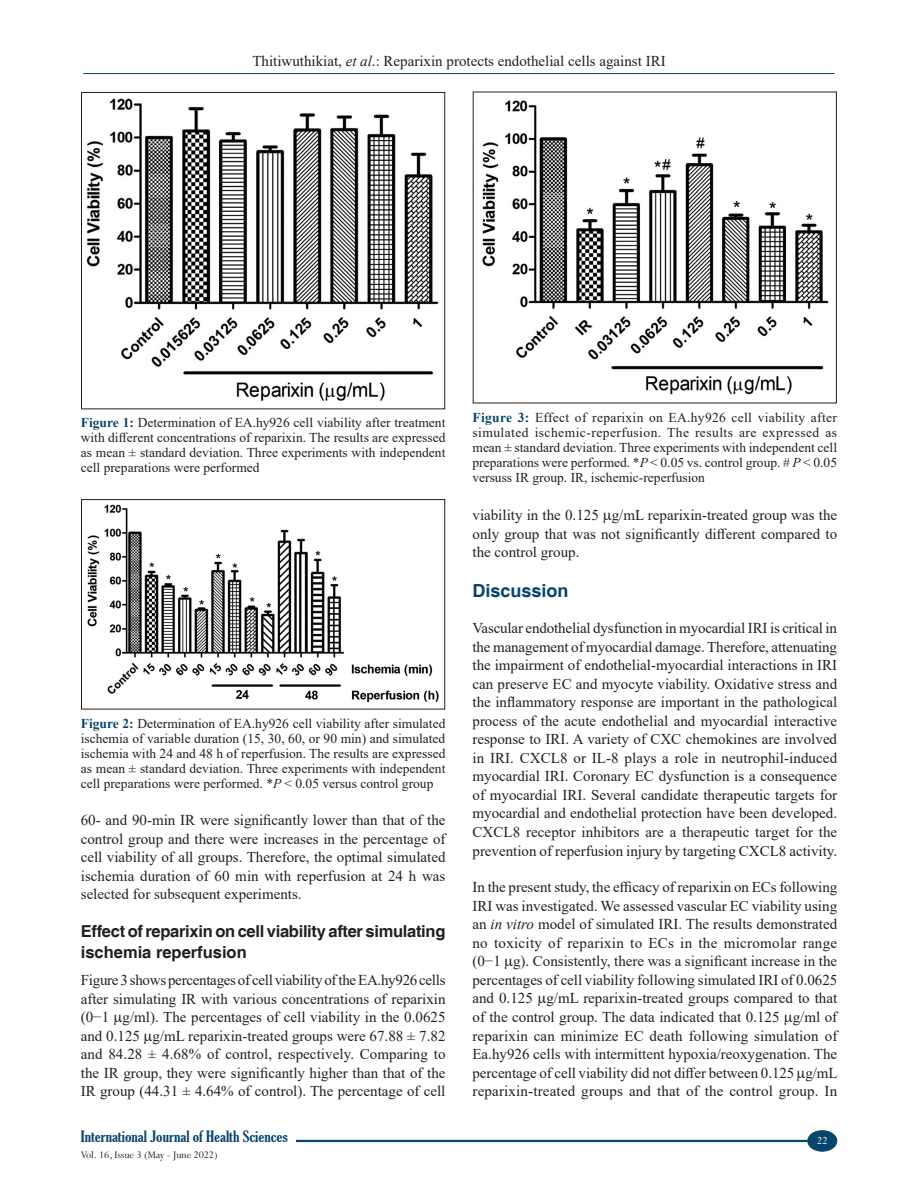
<style>
.page{position:relative;width:918px;height:1188px;background:#fff}
.page>*{position:absolute;margin:0;border:0;box-sizing:border-box;transform-origin:0 0}
.t1{font:700 18px "Helvetica";color:#08456c}
.t2{font:700 16.5px/20.2px "Helvetica";letter-spacing:-.02em;color:#231f20}
.TX{font:15px/18.6px "Times New Roman";color:#231f20;text-align:justify}
.RF_VERSO{font:extra-condensed 15px "Gloucester";color:#08456c;scale:1.25 1}
.FGC{font:13.5px/15px "Times New Roman";color:#231f20;text-align:justify}
.FOLIO{font:12px "Perpetua";color:#fff}
.RE_VERSO_1{font:11.25px "Perpetua";letter-spacing:-.005em;color:#231f20}
.s1{font-style:italic}
.s2{font-weight:700;color:#08456c}
</style>
<div class="page">
<hr style="left:83px;top:73px;width:752px;height:1px;background:#08456c">
<div style="left:808px;top:1131px;width:29px;height:20px;background:#08456c;border-radius:50%"></div>
<div style="left:807px;top:1130px;width:30px;height:22px;border:1px solid #08456c;border-radius:50%"></div>
<hr style="left:296px;top:1140px;width:512px;height:2px;background:#08456c">
<img style="left:87px;top:504px;width:352px;height:198px">
<div style="left:81px;top:499px;width:364px;height:210px;border:1px solid #231f20"></div>
<img style="left:86px;top:98px;width:353px;height:303px">
<div style="left:81px;top:92px;width:364px;height:317px;border:1px solid #231f20"></div>
<img style="left:482px;top:100px;width:347px;height:295px">
<p class="TX" style="left:252px;top:51px;width:415px">Thitiwuthikiat, <span class="s1">et al</span>.: Reparixin protects endothelial cells against IRI</p>
<p class="FGC" style="left:81px;top:415px;width:366px"><span class="s2">Figure 1:</span> Determination of EA.hy926 cell viability after treatment with different concentrations of reparixin. The results are expressed as mean ± standard deviation. Three experiments with independent cell preparations were performed</p>
<p class="FGC" style="left:472px;top:409px;width:366px"><span class="s2">Figure 3:</span> Effect of reparixin on EA.hy926 cell viability after simulated ischemic-reperfusion. The results are expressed as mean ± standard deviation. Three experiments with independent cell preparations were performed. *<span class="s1">P</span> &lt; 0.05 vs. control group. # <span class="s1">P</span> &lt; 0.05 versuss IR group. IR, ischemic-reperfusion</p>
<p class="FGC" style="left:81px;top:715px;width:366px"><span class="s2">Figure 2:</span> Determination of EA.hy926 cell viability after simulated ischemia of variable duration (15, 30, 60, or 90 min) and simulated ischemia with 24 and 48 h of reperfusion. The results are expressed as mean ± standard deviation. Three experiments with independent cell preparations were performed. *<span class="s1">P</span> &lt; 0.05 versus control group</p>
<p class="TX" style="left:81px;top:810px;width:366px">60- and 90-min IR were significantly lower than that of the control group and there were increases in the percentage of cell viability of all groups. Therefore, the optimal simulated ischemia duration of 60 min with reperfusion at 24 h was selected for subsequent experiments.</p>
<h2 class="t2" style="left:81px;top:922px;width:366px">Effect of reparixin on cell viability after simulating ischemia reperfusion</h2>
<p class="TX" style="left:81px;top:971px;width:366px">Figure3 shows percentages of cell viability of the EA.hy926cells after simulating IR with various concentrations of reparixin (0−1 g/ml). The percentages of cell viability in the 0.0625 and 0.125 g/mL reparixin-treated groups were 67.88 ± 7.82 and 84.28 ± 4.68% of control, respectively. Comparing to the IR group, they were significantly higher than that of the IR group (44.31 ± 4.64% of control). The percentage of cell</p>
<p class="TX" style="left:472px;top:505px;width:366px">viability in the 0.125 g/mL reparixin-treated group was the only group that was not significantly different compared to the control group.</p>
<h1 class="t1" style="left:472px;top:580px;width:98px">Discussion</h1>
<p class="TX" style="left:472px;top:618px;width:366px">Vascular endothelial dysfunction in myocardial IRI is critical in the management of myocardial damage. Therefore, attenuating the impairment of endothelial-myocardial interactions in IRI can preserve EC and myocyte viability. Oxidative stress and the inflammatory response are important in the pathological process of the acute endothelial and myocardial interactive response to IRI. A variety of CXC chemokines are involved in IRI. CXCL8 or IL-8 plays a role in neutrophil-induced myocardial IRI. Coronary EC dysfunction is a consequence of myocardial IRI. Several candidate therapeutic targets for myocardial and endothelial protection have been developed.<br>CXCL8 receptor inhibitors are a therapeutic target for the prevention of reperfusion injury by targeting CXCL8 activity.</p>
<p class="TX" style="left:472px;top:877px;width:367px">In the present study, the efficacy of reparixin on ECs following IRI was investigated. We assessed vascular EC viability using an <span class="s1">in vitro</span> model of simulated IRI. The results demonstrated no toxicity of reparixin to ECs in the micromolar range (0−1 g). Consistently, there was a significant increase in the percentages of cell viability following simulated IRI of 0.0625 and 0.125 g/mL reparixin-treated groups compared to that of the control group. The data indicated that 0.125 g/ml of reparixin can minimize EC death following simulation of Ea.hy926 cells with intermittent hypoxia/reoxygenation. The percentage of cell viability did not differ between 0.125 g/mL reparixin-treated groups and that of the control group. In</p>
<p class="RF_VERSO" style="left:81px;top:1128px;width:167px">International Journal of Health Sciences</p>
<p class="FOLIO" style="left:817px;top:1133px;width:12px">22</p>
<p class="RE_VERSO_1" style="left:81px;top:1148px;width:138px">Vol. 16, Issue 3 (May - June 2022)</p>
</div>
